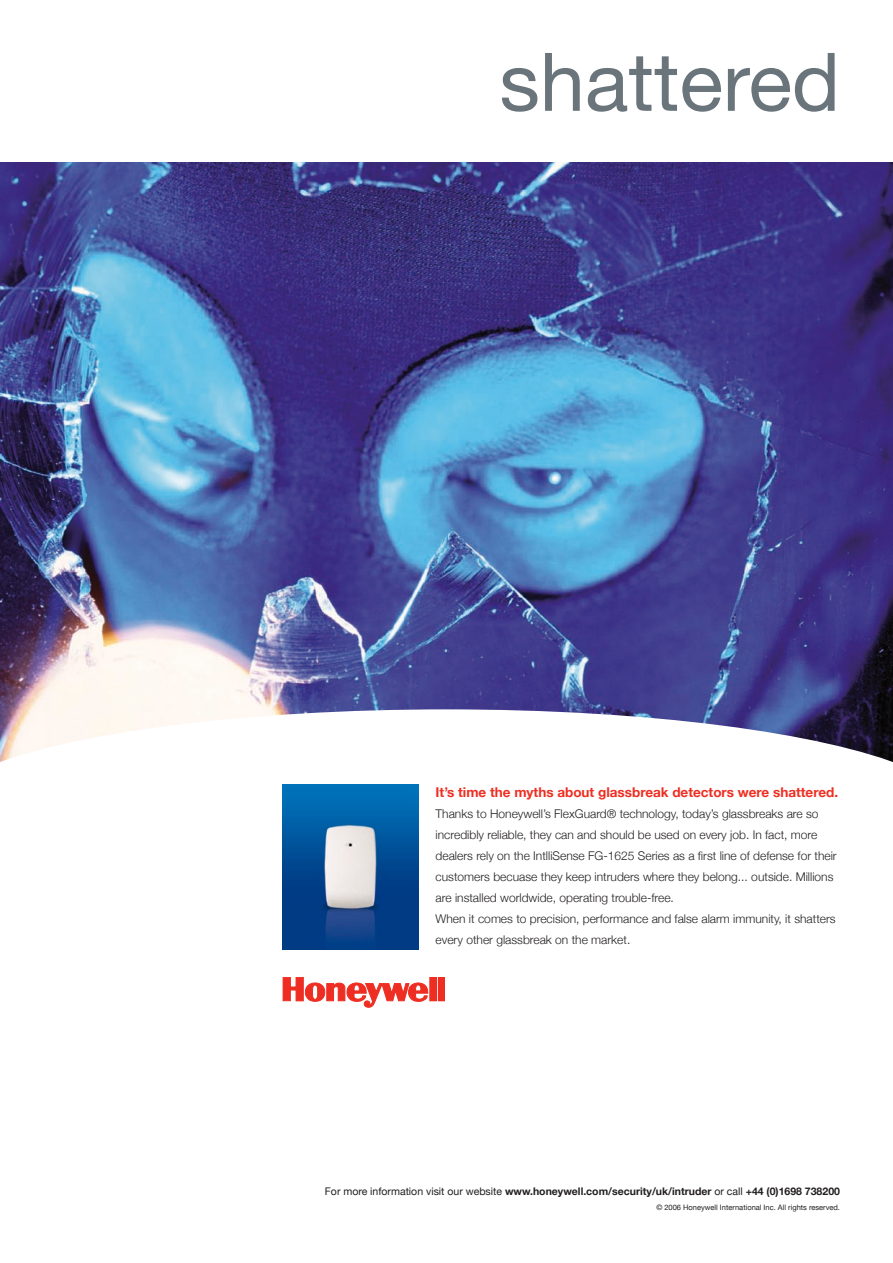
<style>
.page{position:relative;width:893px;height:1263px;background:#fff}
.page>*{position:absolute;margin:0;border:0;box-sizing:border-box;transform-origin:0 0}
.Advert_headline{font:81px "Helvetica Neue";color:#6a747b}
.t1{font:700 13.5px "Helvetica Neue";color:#ee2e22}
.Ad_copy{font:300 12px/21px "Helvetica Neue";color:#231f20}
.call_to_action{font:700 10.5px "Helvetica Neue";color:#231f20}
.call_to_action-2{font:7.5px "Helvetica Neue";color:#231f20}
.s1{font-weight:400}
</style>
<div class="page">
<img style="left:0;top:162px;width:893px;height:547px">
<svg style="left:0;top:709px;width:893px;height:299px"></svg>
<svg style="left:283px;top:977px;width:145px;height:30px"></svg>
<div style="left:430px;top:977px;width:6px;height:24px;background:#ee2e22"></div>
<div style="left:438px;top:977px;width:7px;height:24px;background:#ee2e22"></div>
<img style="left:283px;top:784px;width:136px;height:165px">
<p class="Advert_headline" style="left:499px;top:34px;width:342px">shattered</p>
<p class="t1" style="left:436px;top:784px;width:404px">It’s time the myths about glassbreak detectors were shattered.</p>
<p class="Ad_copy" style="left:436px;top:803px;width:402px">Thanks to Honeywell’s FlexGuard® technology, today’s glassbreaks are so incredibly reliable, they can and should be used on every job. In fact, more dealers rely on the IntlliSense FG-1625 Series as a first line of defense for their customers becuase they keep intruders where they belong... outside. Millions are installed worldwide, operating trouble-free.</p>
<p class="Ad_copy" style="left:436px;top:908px;width:402px">When it comes to precision, performance and false alarm immunity, it shatters every other glassbreak on the market.</p>
<p class="call_to_action" style="left:325px;top:1185px;width:516px"><span class="s1">For more information visit our website</span> www.honeywell.com/security/uk/intruder <span class="s1">or call</span> +44 (0)1698 738200</p>
<p class="call_to_action-2" style="left:656px;top:1203px;width:185px">© 2006 Honeywell International Inc. All rights reserved.</p>
</div>
